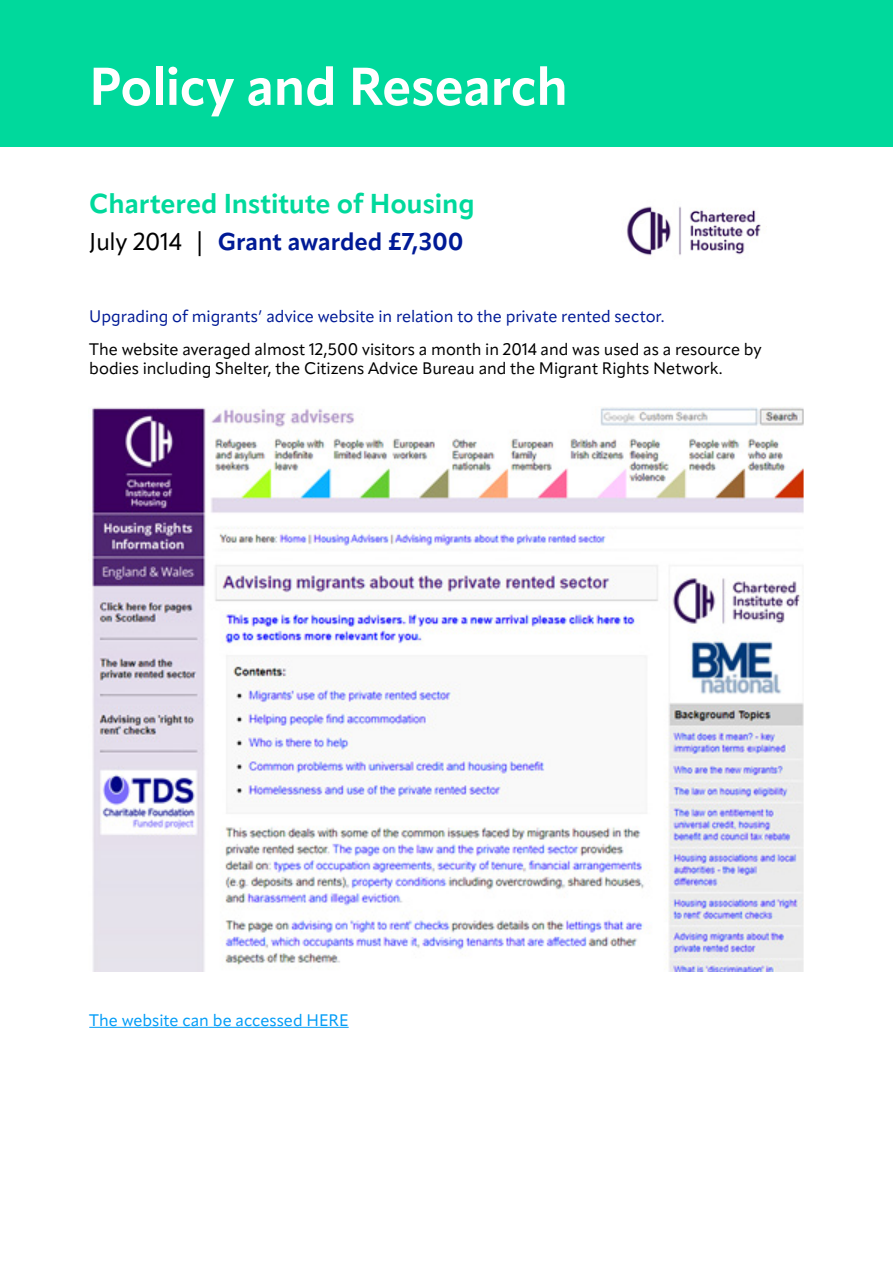
<style>
.page{position:relative;width:893px;height:1263px;background:#fff}
.page>*{position:absolute;margin:0;border:0;box-sizing:border-box;transform-origin:0 0}
.t1{font:700 52.5px "Apparat";letter-spacing:-.01em;color:#fff}
.t2{font:700 27px "Apparat";letter-spacing:-.005em;color:#00d99c}
.t3{font:700 24px "Apparat";letter-spacing:-.005em;color:#001a96}
.t4{font:16.5px/19.8px "Apparat";letter-spacing:-.005em;color:#000}
.t5{font:16.5px "Apparat";letter-spacing:-.005em;color:#001a96}
.t6{font:16.5px "Apparat";letter-spacing:-.005em;color:#009cf7}
.s1{font-weight:400;color:#000}
</style>
<div class="page">
<hr style="left:89px;top:1027px;width:260px;height:1px;background:#009cf7">
<div style="left:0;top:0;width:893px;height:147px;background:#00d99c"></div>
<img style="left:92px;top:406px;width:712px;height:565px">
<img style="left:626px;top:206px;width:135px;height:50px">
<h1 class="t1" style="left:89px;top:54px;width:480px">Policy and Research</h1>
<h2 class="t2" style="left:89px;top:187px;width:387px">Chartered Institute of Housing</h2>
<h3 class="t3" style="left:89px;top:227px;width:376px"><span class="s1">July 2014 |</span> Grant awarded £7,300</h3>
<p class="t5" style="left:89px;top:306px;width:577px">Upgrading of migrants’ advice website in relation to the private rented sector.</p>
<p class="t4" style="left:89px;top:339px;width:674px">The website averaged almost 12,500 visitors a month in 2014 and was used as a resource by bodies including Shelter, the Citizens Advice Bureau and the Migrant Rights Network.</p>
<p class="t6" style="left:89px;top:1010px;width:261px">The website can be accessed HERE</p>
</div>
